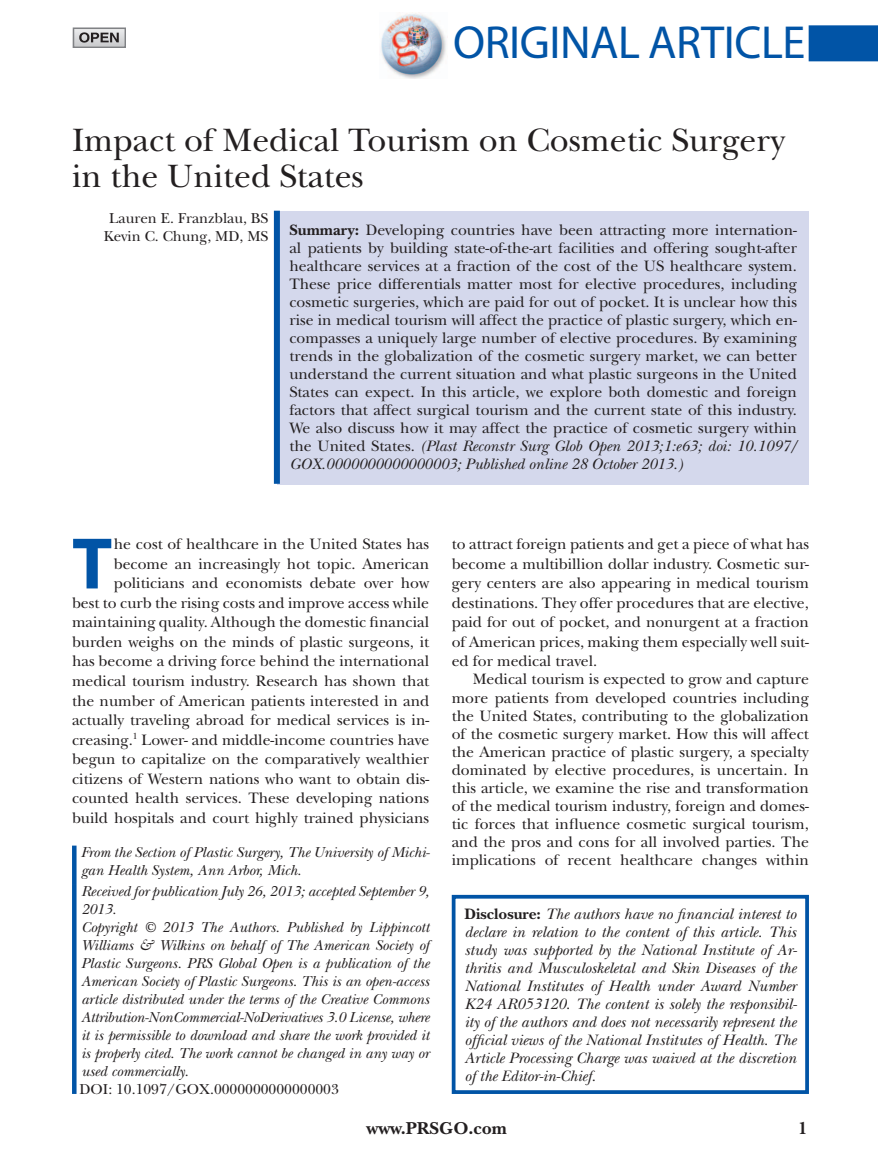
<style>
.page{position:relative;width:878px;height:1175px;background:#fff}
.page>*{position:absolute;margin:0;border:0;box-sizing:border-box;transform-origin:0 0}
.t1{font:700 73.65px "Myriad Pro";color:#0154a6}
.t2{font:46.5px "Myriad Pro";letter-spacing:-.01em;color:#0154a6}
.t3{font:33.75px/36px "New Baskerville";color:#231f20}
.t4{font:700 18px "New Baskerville";color:#231f20}
.t5{font:15.75px/18px "New Baskerville";color:#231f20;text-align:justify}
.t6{font:italic 15.75px/18px "New Baskerville";color:#231f20;text-align:justify}
.t7{font:italic 15px/18px "New Baskerville";color:#231f20}
.t8{font:15px/18px "New Baskerville";color:#231f20;text-align:center}
.s1{font-weight:700}
.s2{font-style:italic}
.s3{font-weight:700;font-style:normal}
</style>
<div class="page">
<div style="left:73px;top:28px;width:52px;height:20px;border:2px solid #808285"></div>
<svg style="left:79px;top:32px;width:40px;height:11px"></svg>
<img style="left:381px;top:12px;width:65px;height:66px">
<hr style="left:72px;top:885px;width:4px;height:208px;background:#0154a6">
<hr style="left:72px;top:845px;width:4px;height:40px;background:#0154a6">
<div style="left:277px;top:212px;width:531px;height:272px;background:#d4d8ec"></div>
<div style="left:274px;top:211px;width:6px;height:273px;background:#0154a6"></div>
<div style="left:452px;top:895px;width:356px;height:199px;border:4px solid #0154a6"></div>
<div style="left:808px;top:25px;width:69px;height:36px;background:#0154a6"></div>
<h2 class="t2" style="left:453px;top:14px;width:354px">ORIGINAL ARTICLE</h2>
<h3 class="t3" style="left:72px;top:122px;width:714px">Impact of Medical Tourism on Cosmetic Surgery in the United States</h3>
<p class="t8" style="left:104px;top:209px;width:166px">Lauren E. Franzblau, BS<br>Kevin C. Chung, MD, MS</p>
<p class="t5" style="left:289px;top:221px;width:509px"><span class="s1">Summary:</span> Developing countries have been attracting more internation&shy;al patients by building state-of-the-art facilities and offering sought-after healthcare services at a fraction of the cost of the US healthcare system.<br>These price differentials matter most for elective procedures, including cosmetic surgeries, which are paid for out of pocket. It is unclear how this rise in medical tourism will affect the practice of plastic surgery, which en&shy;compasses a uniquely large number of elective procedures. By examining trends in the globalization of the cosmetic surgery market, we can better understand the current situation and what plastic surgeons in the United States can expect. In this article, we explore both domestic and foreign factors that affect surgical tourism and the current state of this industry.<br>We also discuss how it may affect the practice of cosmetic surgery within the United States. <span class="s2">(Plast Reconstr Surg Glob Open 2013;1:e63; doi: 10.1097/ GOX.0000000000000003; Published online 28 October 2013.)</span></p>
<p class="t5" style="left:72px;top:534px;width:359px;line-height:19.5px;text-align:right">he cost of healthcare in the United States has become an increasingly hot topic. American politicians and economists debate over how<br>best to curb the rising costs and improve access while maintaining quality. Although the domestic financial burden weighs on the minds of plastic surgeons, it has become a driving force behind the international medical tourism industry. Research has shown that the number of American patients interested in and actually traveling abroad for medical services is in&shy;creasing.<sup>1</sup> Lower- and middle-income countries have begun to capitalize on the comparatively wealthier citizens of Western nations who want to obtain dis&shy;counted health services. These developing nations build hospitals and court highly trained physicians</p>
<p class="t5" style="left:451px;top:534px;width:359px;line-height:19.5px">to attract foreign patients and get a piece of what has become a multibillion dollar industry. Cosmetic sur&shy;gery centers are also appearing in medical tourism destinations. They offer procedures that are elective, paid for out of pocket, and nonurgent at a fraction of American prices, making them especially well suit&shy;ed for medical travel.</p>
<h1 class="t1" style="left:72px;top:515px;width:42px">T</h1>
<p class="t5" style="left:451px;top:670px;width:359px;text-indent:21px">Medical tourism is expected to grow and capture more patients from developed countries including the United States, contributing to the globalization of the cosmetic surgery market. How this will affect the American practice of plastic surgery, a specialty dominated by elective procedures, is uncertain. In this article, we examine the rise and transformation of the medical tourism industry, foreign and domes&shy;tic forces that influence cosmetic surgical tourism, and the pros and cons for all involved parties. The implications of recent healthcare changes within</p>
<p class="t7" style="left:81px;top:843px;width:350px">From the Section of Plastic Surgery, The University of Michi&shy;gan Health System, Ann Arbor, Mich.</p>
<p class="t7" style="left:81px;top:882px;width:350px">Received for publication July 26, 2013; accepted September 9, 2013.<br>Copyright © 2013 The Authors. Published by Lippincott Williams &amp; Wilkins on behalf of The American Society of Plastic Surgeons. PRS Global Open is a publication of the American Society of Plastic Surgeons. This is an open-access article distributed under the terms of the Creative Commons Attribution-NonCommercial-NoDerivatives 3.0 License, where it is permissible to download and share the work provided it is properly cited. The work cannot be changed in any way or used commercially.</p>
<p class="t8" style="left:80px;top:1080px;width:261px">DOI: 10.1097/GOX.0000000000000003</p>
<p class="t6" style="left:464px;top:905px;width:334px"><span class="s3">Disclosure:</span> The authors have no financial interest to declare in relation to the content of this article. This study was supported by the National Institute of Ar&shy;thritis and Musculoskeletal and Skin Diseases of the National Institutes of Health under Award Number K24 AR053120. The content is solely the responsibil&shy;ity of the authors and does not necessarily represent the official views of the National Institutes of Health. The Article Processing Charge was waived at the discretion of the Editor-in-Chief.</p>
<p class="t4" style="left:366px;top:1118px;width:142px">www.PRSGO.com</p>
<p class="t4" style="left:798px;top:1118px;width:11px">1</p>
</div>
